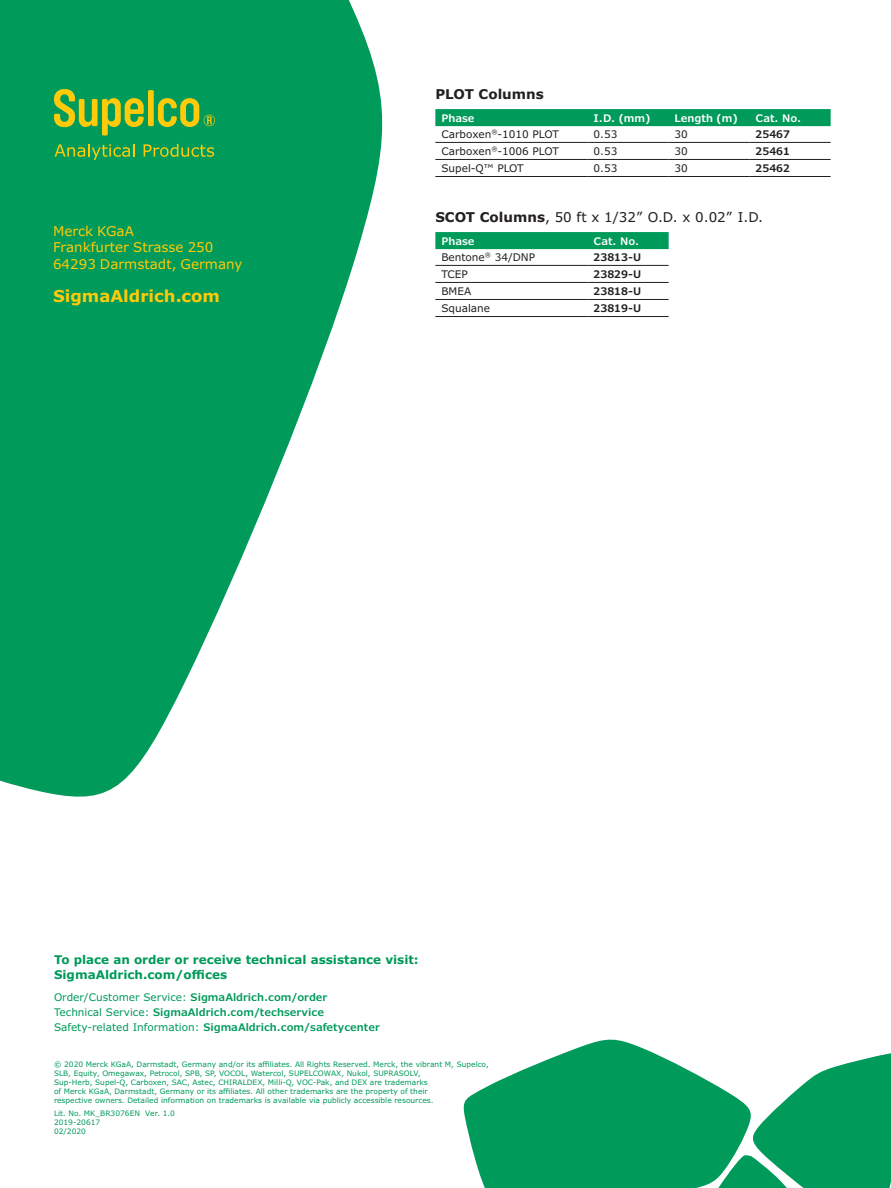
<style>
.page{position:relative;width:891px;height:1188px;background:#fff}
.page>*{position:absolute;margin:0;border:0;box-sizing:border-box;transform-origin:0 0}
.t1{font:700 16.5px "Verdana Pro";color:#feca0a}
.t2{font:13.5px/16.5px "Verdana Pro";color:#feca0a}
.Table_Title_9_11{font:13.5px "Verdana Pro";color:#231f20}
.Table_Title_9_11-2{font:700 13.5px "Verdana Pro";color:#231f20}
.t3{font:700 12px/15px "Verdana Pro";color:#009a5a}
.t4{font:600 10.5px/15px "Verdana Pro";color:#009a5a}
.Table_Body_7_9{font:10.5px "Verdana Pro";color:#231f20}
.Table_Cat_No{font:600 10.5px "Verdana Pro";color:#231f20}
.Table_Head_7_9{font:600 10.5px "Verdana Pro";color:#fff}
.t5{font:7.5px/9px "Verdana Pro";color:#009a5a}
.s1{font-weight:700}
.s2{font-weight:400}
</style>
<div class="page">
<svg style="left:463px;top:1039px;width:235px;height:149px;fill:#009a5a"></svg>
<svg style="left:698px;top:1053px;width:193px;height:135px"></svg>
<svg style="left:0;top:0;width:383px;height:797px;fill:#009a5a"></svg>
<div style="left:435px;top:109px;width:396px;height:17px;background:#009a5a"></div>
<hr style="left:435px;top:142px;width:153px;height:1px;background:#231f20">
<hr style="left:588px;top:142px;width:81px;height:1px;background:#231f20">
<hr style="left:669px;top:142px;width:81px;height:1px;background:#231f20">
<hr style="left:750px;top:142px;width:81px;height:1px;background:#231f20">
<hr style="left:435px;top:159px;width:153px;height:1px;background:#231f20">
<hr style="left:588px;top:159px;width:81px;height:1px;background:#231f20">
<hr style="left:669px;top:159px;width:81px;height:1px;background:#231f20">
<hr style="left:750px;top:159px;width:81px;height:1px;background:#231f20">
<hr style="left:435px;top:176px;width:153px;height:1px;background:#231f20">
<hr style="left:588px;top:176px;width:81px;height:1px;background:#231f20">
<hr style="left:669px;top:176px;width:81px;height:1px;background:#231f20">
<hr style="left:750px;top:176px;width:81px;height:1px;background:#231f20">
<div style="left:435px;top:232px;width:234px;height:17px;background:#009a5a"></div>
<hr style="left:435px;top:265px;width:153px;height:1px;background:#231f20">
<hr style="left:588px;top:265px;width:81px;height:1px;background:#231f20">
<hr style="left:435px;top:282px;width:153px;height:1px;background:#231f20">
<hr style="left:588px;top:282px;width:81px;height:1px;background:#231f20">
<hr style="left:435px;top:299px;width:153px;height:1px;background:#231f20">
<hr style="left:588px;top:299px;width:81px;height:1px;background:#231f20">
<hr style="left:435px;top:316px;width:153px;height:1px;background:#231f20">
<hr style="left:588px;top:316px;width:81px;height:1px;background:#231f20">
<svg style="left:54px;top:89px;width:90px;height:47px;background:#60ac3b"></svg>
<div style="left:148px;top:90px;width:6px;height:36px;background:#feca0a"></div>
<svg style="left:158px;top:98px;width:57px;height:29px;background:#6aae38"></svg>
<svg style="left:55px;top:144px;width:79px;height:16px"></svg>
<svg style="left:144px;top:144px;width:70px;height:13px"></svg>
<h2 class="t2" style="left:53px;top:223px;width:191px">Merck KGaA<br>Frankfurter Strasse 250<br>64293 Darmstadt, Germany</h2>
<h1 class="t1" style="left:53px;top:285px;width:168px">SigmaAldrich.com</h1>
<p class="Table_Title_9_11-2" style="left:435px;top:86px;width:110px">PLOT Columns</p>
<p class="Table_Head_7_9" style="left:441px;top:111px;width:35px">Phase</p>
<p class="Table_Head_7_9" style="left:594px;top:111px;width:58px">I.D. (mm)</p>
<p class="Table_Head_7_9" style="left:675px;top:111px;width:65px">Length (m)</p>
<p class="Table_Head_7_9" style="left:756px;top:111px;width:47px">Cat. No.</p>
<p class="Table_Body_7_9" style="left:441px;top:127px;width:119px">Carboxen<sup>®</sup>-1010 PLOT</p>
<p class="Table_Body_7_9" style="left:594px;top:127px;width:25px">0.53</p>
<p class="Table_Body_7_9" style="left:675px;top:127px;width:15px">30</p>
<p class="Table_Cat_No" style="left:756px;top:127px;width:36px">25467</p>
<p class="Table_Body_7_9" style="left:441px;top:144px;width:119px">Carboxen<sup>®</sup>-1006 PLOT</p>
<p class="Table_Body_7_9" style="left:594px;top:144px;width:25px">0.53</p>
<p class="Table_Body_7_9" style="left:675px;top:144px;width:15px">30</p>
<p class="Table_Cat_No" style="left:756px;top:144px;width:36px">25461</p>
<p class="Table_Body_7_9" style="left:441px;top:161px;width:84px">Supel-Q™ PLOT</p>
<p class="Table_Body_7_9" style="left:594px;top:161px;width:25px">0.53</p>
<p class="Table_Body_7_9" style="left:675px;top:161px;width:15px">30</p>
<p class="Table_Cat_No" style="left:756px;top:161px;width:36px">25462</p>
<p class="Table_Title_9_11" style="left:435px;top:209px;width:329px"><span class="s1">SCOT Columns</span>, 50 ft x 1/32” O.D. x 0.02” I.D.</p>
<p class="Table_Head_7_9" style="left:441px;top:234px;width:35px">Phase</p>
<p class="Table_Head_7_9" style="left:594px;top:234px;width:47px">Cat. No.</p>
<p class="Table_Body_7_9" style="left:441px;top:250px;width:95px">Bentone<sup>®</sup> 34/DNP</p>
<p class="Table_Cat_No" style="left:594px;top:250px;width:49px">23813-U</p>
<p class="Table_Body_7_9" style="left:441px;top:267px;width:28px">TCEP</p>
<p class="Table_Cat_No" style="left:594px;top:267px;width:49px">23829-U</p>
<p class="Table_Body_7_9" style="left:441px;top:284px;width:31px">BMEA</p>
<p class="Table_Cat_No" style="left:594px;top:284px;width:49px">23818-U</p>
<p class="Table_Body_7_9" style="left:441px;top:302px;width:50px">Squalane</p>
<p class="Table_Cat_No" style="left:594px;top:301px;width:49px">23819-U</p>
<h3 class="t3" style="left:54px;top:952px;width:366px">To place an order or receive technical assistance visit:<br>SigmaAldrich.com/offices</h3>
<h3 class="t4" style="left:54px;top:989px;width:327px"><span class="s2">Order/Customer Service:</span> SigmaAldrich.com/order<br><span class="s2">Technical Service:</span> SigmaAldrich.com/techservice<br><span class="s2">Safety-related Information:</span> SigmaAldrich.com/safetycenter</h3>
<p class="t5" style="left:54px;top:1060px;width:436px">© 2020 Merck KGaA, Darmstadt, Germany and/or its affiliates. All Rights Reserved. Merck, the vibrant M, Supelco, SLB, Equity, Omegawax, Petrocol, SPB, SP, VOCOL, Watercol, SUPELCOWAX, Nukol, SUPRASOLV,<br>Sup-Herb, Supel-Q, Carboxen, SAC, Astec, CHIRALDEX, Milli-Q, VOC-Pak, and DEX are trademarks<br>of Merck KGaA, Darmstadt, Germany or its affiliates. All other trademarks are the property of their<br>respective owners. Detailed information on trademarks is available via publicly accessible resources.</p>
<p class="t5" style="left:54px;top:1109px;width:122px">Lit. No. MK_BR3076EN Ver. 1.0<br>2019-20617<br>02/2020</p>
</div>
